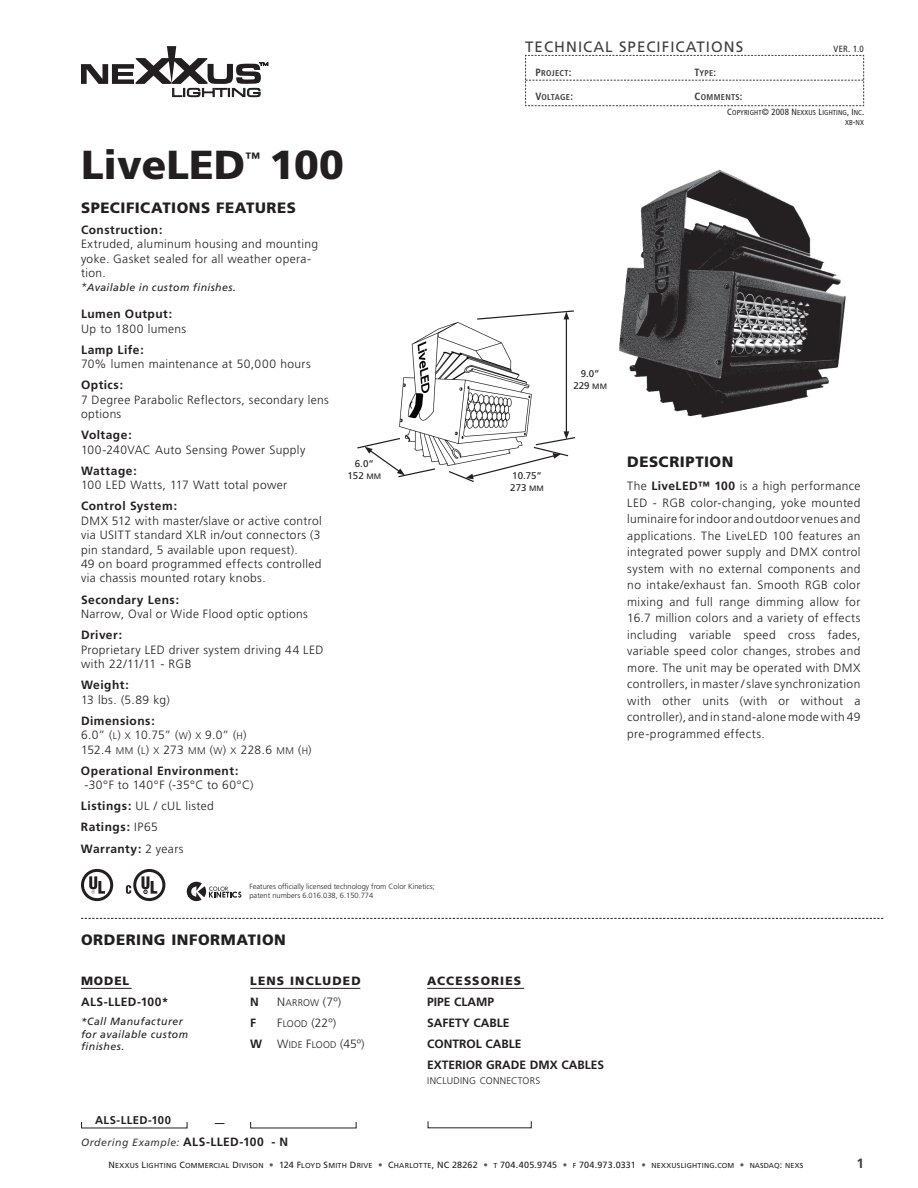
<style>
.page{position:relative;width:918px;height:1188px;background:#fff}
.page>*{position:absolute;margin:0;border:0;box-sizing:border-box;transform-origin:0 0}
.t1{font:900 40.5px "Frutiger LT Std";color:#231f20}
.t2{font:900 15px "Frutiger LT Std";letter-spacing:.035em;color:#231f20}
.t3{font:15px "Frutiger LT Std";letter-spacing:.07em;color:#3e3e3f}
.t4{font:700 15px "Frutiger LT Std";color:#231f20}
.t5{font:700 13.5px "Frutiger";color:#3e3e3f}
.t6{font:300 12px/16.5px "Frutiger LT Std";letter-spacing:.03em;color:#231f20}
.t7{font:700 12px/21.1px "Frutiger";letter-spacing:.04em;color:#231f20}
.t8{font:12px/14.4px "Frutiger LT Std Light SC800";letter-spacing:.01em;color:#231f20}
.t9{font:700 12px/21.1px "Frutiger LT Std";color:#231f20}
.t10{font:900 12px "Frutiger LT Std";letter-spacing:.09em;color:#231f20}
.t11{font:700 12px "Frutiger LT Std";letter-spacing:.03em;color:#231f20}
.t12{font:700 11.25px "Frutiger LT Std";letter-spacing:.03em;color:#231f20}
.t13{font:italic 10.5px/12.6px "Frutiger LT Std";letter-spacing:.04em;color:#231f20}
.t14{font:italic 10.5px "Frutiger LT Std";letter-spacing:.04em;color:#3e3e3f}
.t15{font:9.75px/11.7px "Frutiger LT Std Roman SC800";color:#231f20;text-align:center}
.t16{font:9.6px "Frutiger LT Std Light SC800";letter-spacing:.02em;color:#231f20}
.t17{font:9px "Frutiger LT Std Cn SC800";color:#231f20}
.t18{font:8.4px "Frutiger LT Std Bold Cn SC800";letter-spacing:.04em;color:#3e3e3f}
.t19{font:300 7.5px/9px "Frutiger LT Std";color:#231f20}
.t20{font:7.2px "Frutiger LT Std Roman SC800";letter-spacing:.03em;color:#231f20}
.t21{font:7.2px "Frutiger LT Std Cn SC800";letter-spacing:.01em;color:#231f20}
.s1{font-size:10.5px}
.s2{font-size:9px}
.s3{font-weight:300;font-style:normal;font-size:12px}
.s4{font-size:9.6px}
.s5{font-family:"Frutiger";font-weight:700}
.s6{font-family:"Frutiger LT Std";font-weight:300}
.s7{font-size:7.8px}
.s8{font-weight:700;font-style:normal;font-size:12px;color:#231f20}
.s9{font-weight:700}
.s10{font-size:9px;color:#57585a}
</style>
<div class="page">
<svg style="left:525px;top:55px;width:339px;height:51px"></svg>
<svg style="left:81px;top:46px;width:187px;height:51px"></svg>
<hr style="left:427px;top:988px;width:97px;height:1px;background:#231f20">
<img style="left:619px;top:169px;width:227px;height:249px">
<svg style="left:81px;top:918px;width:803px;height:1px"></svg>
<svg style="left:187px;top:882px;width:54px;height:19px"></svg>
<hr style="left:250px;top:988px;width:110px;height:1px;background:#231f20">
<hr style="left:81px;top:988px;width:51px;height:1px;background:#231f20">
<img style="left:400px;top:322px;width:132px;height:143px">
<hr style="left:566px;top:315px;width:1px;height:120px;background:#231f20">
<svg style="left:477px;top:310px;width:97px;height:10px"></svg>
<svg style="left:357px;top:437px;width:80px;height:41px"></svg>
<svg style="left:447px;top:431px;width:128px;height:51px"></svg>
<svg style="left:81px;top:869px;width:32px;height:32px"></svg>
<svg style="left:126px;top:869px;width:39px;height:32px"></svg>
<p class="t3" style="left:525px;top:38px;width:220px">TECHNICAL SPECIFICATIONS</p>
<p class="t18" style="left:535px;top:68px;width:38px"><span class="s1">P</span>ROJECT<span class="s1">:</span></p>
<p class="t18" style="left:535px;top:92px;width:39px"><span class="s1">V</span>OLTAGE<span class="s1">:</span></p>
<p class="t18" style="left:695px;top:68px;width:23px"><span class="s1">T</span>YPE<span class="s1">:</span></p>
<p class="t18" style="left:695px;top:92px;width:50px"><span class="s1">C</span>OMMENTS<span class="s1">:</span></p>
<p class="t17" style="left:834px;top:44px;width:32px">VER. 1.0</p>
<p class="t21" style="left:727px;top:109px;width:139px"><span class="s2">C</span>OPYRIGHT<span class="s2">© 2008 N</span>EXXUS <span class="s2">L</span>IGHTING<span class="s2">, I</span>NC<span class="s2">.</span></p>
<h1 class="t1" style="left:81px;top:141px;width:166px">LiveLED</h1>
<p class="t4" style="left:245px;top:149px;width:16px">™</p>
<h1 class="t1" style="left:269px;top:141px;width:76px">100</h1>
<p class="t2" style="left:81px;top:198px;width:217px">SPECIFICATIONS FEATURES</p>
<p class="t7" style="left:81px;top:219px;width:83px">Construction:</p>
<p class="t6" style="left:81px;top:237px;width:239px;line-height:14.4px">Extruded, aluminum housing and mounting yoke. Gasket sealed for all weather opera&shy;tion.</p>
<p class="t13" style="left:81px;top:282px;width:157px"><span class="s3">*</span>Available in custom finishes.</p>
<p class="t7" style="left:81px;top:304px;width:93px">Lumen Output:</p>
<p class="t6" style="left:81px;top:321px;width:107px">Up to 1800 lumens</p>
<p class="t7" style="left:81px;top:339px;width:64px">Lamp Life:</p>
<p class="t6" style="left:81px;top:356px;width:231px">70% lumen maintenance at 50,000 hours</p>
<p class="t7" style="left:81px;top:375px;width:44px">Optics:</p>
<p class="t6" style="left:81px;top:393px;width:249px;line-height:14.4px">7 Degree Parabolic Reflectors, secondary lens options</p>
<p class="t7" style="left:81px;top:425px;width:52px">Voltage:</p>
<p class="t6" style="left:81px;top:442px;width:226px">100-240VAC Auto Sensing Power Supply</p>
<p class="t7" style="left:81px;top:460px;width:57px">Wattage:</p>
<p class="t6" style="left:81px;top:477px;width:208px">100 LED Watts, 117 Watt total power</p>
<p class="t7" style="left:81px;top:496px;width:98px">Control System:</p>
<p class="t6" style="left:81px;top:514px;width:242px;line-height:14.4px">DMX 512 with master/slave or active control via USITT standard XLR in/out connectors (3 pin standard, 5 available upon request).<br>49 on board programmed effects controlled via chassis mounted rotary knobs.</p>
<p class="t7" style="left:81px;top:589px;width:100px">Secondary Lens:</p>
<p class="t6" style="left:81px;top:606px;width:228px">Narrow, Oval or Wide Flood optic options</p>
<p class="t7" style="left:81px;top:624px;width:43px">Driver:</p>
<p class="t6" style="left:81px;top:642px;width:244px;line-height:14.4px">Proprietary LED driver system driving 44 LED with 22/11/11 - RGB</p>
<p class="t7" style="left:81px;top:674px;width:49px">Weight:</p>
<p class="t6" style="left:81px;top:691px;width:90px">13 lbs. (5.89 kg)</p>
<p class="t7" style="left:81px;top:710px;width:75px">Dimensions:</p>
<p class="t8" style="left:81px;top:728px;width:232px">6.0” (<span class="s4">L</span>) <span class="s4">X</span> 10.75” (<span class="s4">W</span>) <span class="s4">X</span> 9.0” (<span class="s4">H</span>)<br>152.4 <span class="s4">MM</span> (<span class="s4">L</span>) <span class="s4">X</span> 273 <span class="s4">MM</span> (<span class="s4">W</span>) <span class="s4">X</span> 228.6 <span class="s4">MM</span> (<span class="s4">H</span>)</p>
<p class="t7" style="left:81px;top:760px;width:159px">Operational Environment:</p>
<p class="t6" style="left:81px;top:775px;width:174px;line-height:21.1px;text-indent:4px">-30°F to 140°F (-35°C to 60°C)<br><span class="s5">Listings:</span> UL / cUL listed</p>
<p class="t7" style="left:81px;top:817px;width:104px">Ratings: <span class="s6">IP65<br></span>Warranty: <span class="s6">2 years</span></p>
<p class="t15" style="left:348px;top:458px;width:35px">6.0”<br>152 <span class="s7">MM</span></p>
<p class="t19" style="left:249px;top:882px;width:187px">Features officially licensed technology from Color Kinetics; patent numbers 6.016.038, 6.150.774</p>
<p class="t2" style="left:81px;top:930px;width:206px">ORDERING INFORMATION</p>
<p class="t15" style="left:573px;top:368px;width:35px">9.0”<br>229 <span class="s7">MM</span></p>
<p class="t15" style="left:510px;top:470px;width:35px;text-align:left">10.75”<br>273 <span class="s7">MM</span></p>
<p class="t10" style="left:81px;top:973px;width:50px">MODEL</p>
<p class="t11" style="left:81px;top:995px;width:89px">ALS-LLED-100*</p>
<p class="t13" style="left:81px;top:1015px;width:109px">*Call Manufacturer for available custom finishes.</p>
<p class="t12" style="left:95px;top:1113px;width:77px">ALS-LLED-100</p>
<p class="t10" style="left:250px;top:973px;width:112px">LENS INCLUDED</p>
<p class="t9" style="left:250px;top:991px;width:10px">N</p>
<p class="t8" style="left:277px;top:995px;width:65px">N<span class="s4">ARROW</span> (7º)</p>
<p class="t9" style="left:250px;top:1012px;width:7px">F</p>
<p class="t8" style="left:277px;top:1016px;width:60px">F<span class="s4">LOOD</span> (22º)</p>
<p class="t9" style="left:250px;top:1034px;width:13px">W</p>
<p class="t8" style="left:277px;top:1037px;width:89px">W<span class="s4">IDE</span> F<span class="s4">LOOD</span> (45º)</p>
<p class="t14" style="left:81px;top:1137px;width:209px">Ordering Example: <span class="s8">ALS-LLED-100 - N</span></p>
<p class="t10" style="left:427px;top:973px;width:95px">ACCESSORIES</p>
<p class="t9" style="left:427px;top:991px;width:179px">PIPE CLAMP<br>SAFETY CABLE<br>CONTROL CABLE<br>EXTERIOR GRADE DMX CABLES</p>
<p class="t16" style="left:427px;top:1075px;width:114px">INCLUDING CONNECTORS</p>
<p class="t21" style="left:845px;top:118px;width:20px">XB<span class="s2">-</span>NX</p>
<p class="t2" style="left:627px;top:453px;width:108px">DESCRIPTION</p>
<p class="t6" style="left:627px;top:478px;width:235px;text-align:justify">The <span class="s9">LiveLED™ 100</span> is a high performance LED - RGB color-changing, yoke mounted luminaire for indoor and outdoor venues and applications. The LiveLED 100 features an integrated power supply and DMX control system with no external components and no intake/exhaust fan. Smooth RGB color mixing and full range dimming allow for 16.7 million colors and a variety of effects including variable speed cross fades, variable speed color changes, strobes and more. The unit may be operated with DMX controllers, in master / slave synchronization with other units (with or without a controller), and in stand-alone mode with 49 pre-programmed effects.</p>
<p class="t20" style="left:108px;top:1161px;width:697px"><span class="s2">N</span>EXXUS <span class="s2">L</span>IGHTING <span class="s2">C</span>OMMERCIAL <span class="s2">D</span>IVISON <span class="s10">•</span> <span class="s2">124 F</span>LOYD <span class="s2">S</span>MITH <span class="s2">D</span>RIVE <span class="s10">•</span> <span class="s2">C</span>HARLOTTE<span class="s2">, NC 28262</span> <span class="s10">•</span> T <span class="s2">704.405.9745</span> <span class="s10">•</span> F <span class="s2">704.973.0331</span> <span class="s10">•</span> NEXXUSLIGHTING<span class="s2">.</span>COM <span class="s10">•</span> NASDAQ<span class="s2">:</span> NEXS</p>
<p class="t5" style="left:856px;top:1155px;width:9px">1</p>
</div>
